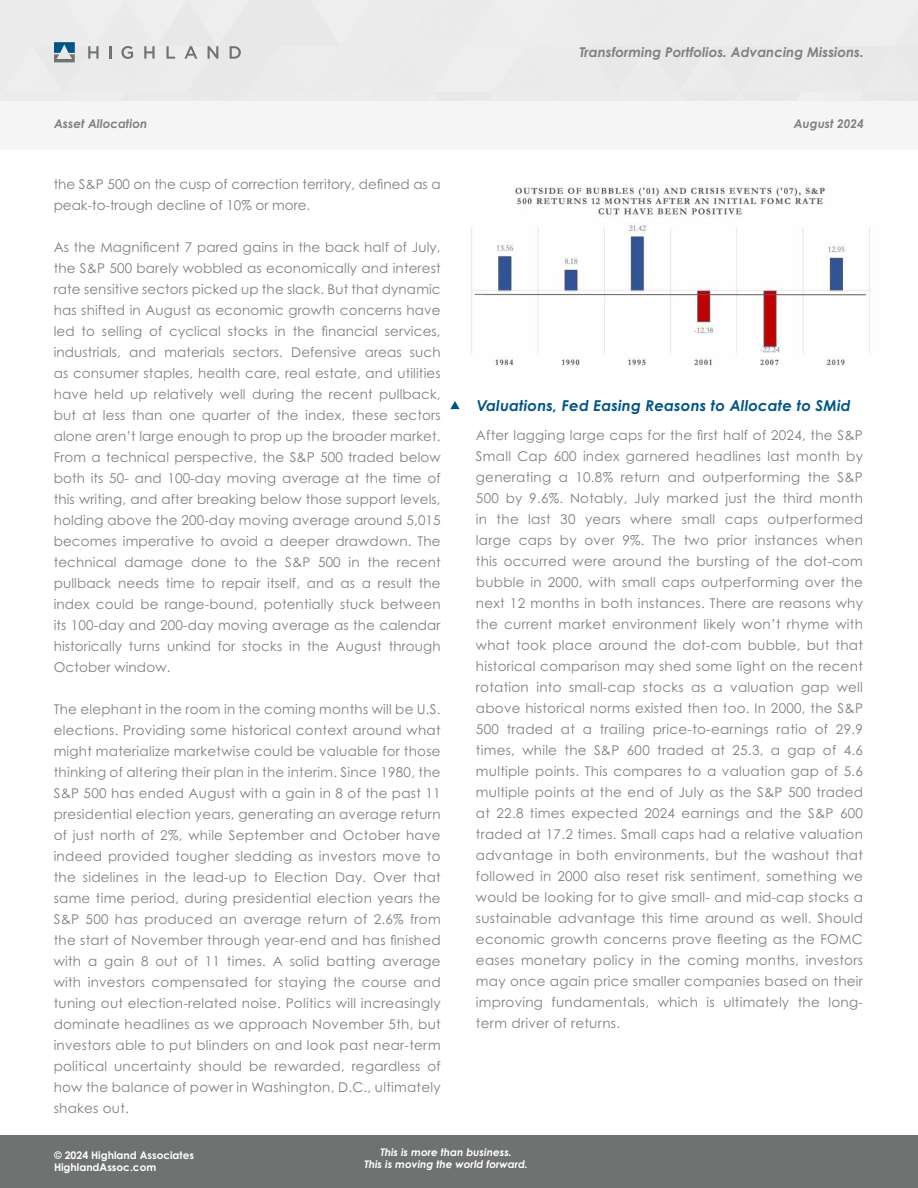
<style>
.page{position:relative;width:918px;height:1188px;background:#fff}
.page>*{position:absolute;margin:0;border:0;box-sizing:border-box;transform-origin:0 0}
.t1{font:italic 700 15px "Century Gothic Std";letter-spacing:.01em;color:#005587}
.t2{font:13.5px/21px "Century Gothic Std";letter-spacing:.01em;color:#7e8083;text-align:justify}
.t3{font:italic 700 13.5px "Century Gothic Std";color:#7e8083}
.t4{font:italic 700 12px "Century Gothic Std";color:#7e8083}
.t5{font:italic 700 10.5px/12.6px "Century Gothic Std";color:#fff;text-align:center}
.t6{font:700 10.5px/12.6px "Century Gothic Std";color:#fff}
</style>
<div class="page">
<div style="left:0;top:1135px;width:918px;height:53px;background:#707272"></div>
<svg style="left:54px;top:42px;width:21px;height:20px"></svg>
<svg style="left:88px;top:46px;width:11px;height:13px"></svg>
<svg style="left:110px;top:46px;width:2px;height:13px"></svg>
<svg style="left:121px;top:46px;width:12px;height:13px"></svg>
<svg style="left:144px;top:46px;width:11px;height:13px"></svg>
<svg style="left:166px;top:46px;width:9px;height:13px"></svg>
<svg style="left:184px;top:46px;width:13px;height:13px"></svg>
<svg style="left:208px;top:46px;width:10px;height:13px"></svg>
<svg style="left:230px;top:46px;width:11px;height:13px"></svg>
<div style="left:0;top:102px;width:918px;height:48px;background:#f5f5f5"></div>
<svg style="left:450px;top:401px;width:10px;height:8px"></svg>
<img style="left:471px;top:187px;width:399px;height:179px">
<p class="t4" style="left:54px;top:116px;width:95px">Asset Allocation</p>
<p class="t2" style="left:54px;top:173px;width:389px">the S&amp;P 500 on the cusp of correction territory, defined as a peak-to-trough decline of 10% or more.</p>
<p class="t2" style="left:54px;top:236px;width:389px">As the Magnificent 7 pared gains in the back half of July, the S&amp;P 500 barely wobbled as economically and interest rate sensitive sectors picked up the slack. But that dynamic has shifted in August as economic growth concerns have led to selling of cyclical stocks in the financial services, industrials, and materials sectors. Defensive areas such as consumer staples, health care, real estate, and utilities have held up relatively well during the recent pullback, but at less than one quarter of the index, these sectors alone aren’t large enough to prop up the broader market.<br>From a technical perspective, the S&amp;P 500 traded below both its 50- and 100-day moving average at the time of this writing, and after breaking below those support levels, holding above the 200-day moving average around 5,015 becomes imperative to avoid a deeper drawdown. The technical damage done to the S&amp;P 500 in the recent pullback needs time to repair itself, and as a result the index could be range-bound, potentially stuck between its 100-day and 200-day moving average as the calendar historically turns unkind for stocks in the August through October window.</p>
<p class="t2" style="left:54px;top:698px;width:389px">The elephant in the room in the coming months will be U.S. elections. Providing some historical context around what might materialize marketwise could be valuable for those thinking of altering their plan in the interim. Since 1980, the S&amp;P 500 has ended August with a gain in 8 of the past 11 presidential election years, generating an average return of just north of 2%, while September and October have indeed provided tougher sledding as investors move to the sidelines in the lead-up to Election Day. Over that same time period, during presidential election years the S&amp;P 500 has produced an average return of 2.6% from the start of November through year-end and has finished with a gain 8 out of 11 times. A solid batting average with investors compensated for staying the course and tuning out election-related noise. Politics will increasingly dominate headlines as we approach November 5th, but investors able to put blinders on and look past near-term political uncertainty should be rewarded, regardless of how the balance of power in Washington, D.C., ultimately shakes out.</p>
<p class="t3" style="left:579px;top:44px;width:286px">Transforming Portfolios. Advancing Missions.</p>
<p class="t4" style="left:794px;top:116px;width:72px">August 2024</p>
<p class="t1" style="left:477px;top:396px;width:375px">Valuations, Fed Easing Reasons to Allocate to SMid</p>
<p class="t2" style="left:476px;top:424px;width:389px">After lagging large caps for the first half of 2024, the S&amp;P Small Cap 600 index garnered headlines last month by generating a 10.8% return and outperforming the S&amp;P 500 by 9.6%. Notably, July marked just the third month in the last 30 years where small caps outperformed large caps by over 9%. The two prior instances when this occurred were around the bursting of the dot-com bubble in 2000, with small caps outperforming over the next 12 months in both instances. There are reasons why the current market environment likely won’t rhyme with what took place around the dot-com bubble, but that historical comparison may shed some light on the recent rotation into small-cap stocks as a valuation gap well above historical norms existed then too. In 2000, the S&amp;P 500 traded at a trailing price-to-earnings ratio of 29.9 times, while the S&amp;P 600 traded at 25.3, a gap of 4.6 multiple points. This compares to a valuation gap of 5.6 multiple points at the end of July as the S&amp;P 500 traded at 22.8 times expected 2024 earnings and the S&amp;P 600 traded at 17.2 times. Small caps had a relative valuation advantage in both environments, but the washout that followed in 2000 also reset risk sentiment, something we would be looking for to give small- and mid-cap stocks a sustainable advantage this time around as well. Should economic growth concerns prove fleeting as the FOMC eases monetary policy in the coming months, investors may once again price smaller companies based on their improving fundamentals, which is ultimately the long&shy;term driver of returns.</p>
<p class="t6" style="left:54px;top:1149px;width:142px">© 2024 Highland Associates<br>HighlandAssoc.com</p>
<p class="t5" style="left:364px;top:1146px;width:165px">This is more than business.<br>This is moving the world forward.</p>
</div>
